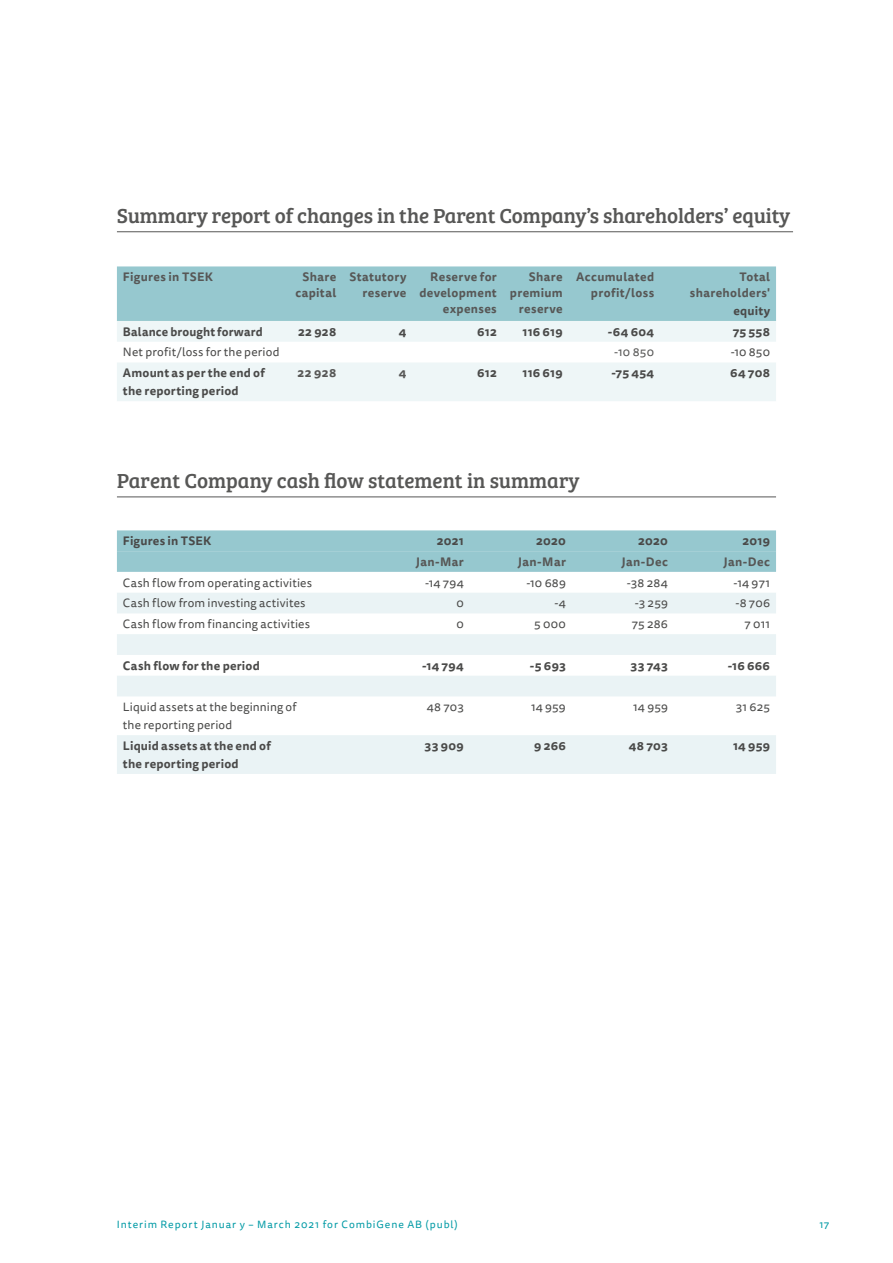
<style>
.page{position:relative;width:893px;height:1263px;background:#fff}
.page>*{position:absolute;margin:0;border:0;box-sizing:border-box;transform-origin:0 0}
.t1{font:21px "Bree Serif";letter-spacing:-.01em;color:#575756}
.t2{font:12px/18px "Tisa Sans Pro";letter-spacing:.015em;color:#4a4a49}
.t3{font:700 12px/18px "Tisa Sans Pro";letter-spacing:.02em;color:#4a4a49}
.t4{font:700 12px/15.8px "Tisa Sans Pro";letter-spacing:.03em;color:#575756;text-align:right}
.t5{font:12px "Tisa Sans Pro";color:#575756}
.t6{font:10.5px "Tisa Sans Pro";letter-spacing:.085em;color:#009aa5}
</style>
<div class="page">
<hr style="left:117px;top:231px;width:676px;height:1px;background:#575756">
<hr style="left:117px;top:497px;width:659px;height:1px;background:#575756">
<div style="left:117px;top:266px;width:659px;height:55px;background:#96c8cf"></div>
<svg style="left:117px;top:321px;width:659px;height:80px;fill:#eef6f7"></svg>
<svg style="left:117px;top:530px;width:659px;height:42px"></svg>
<svg style="left:117px;top:593px;width:659px;height:181px;fill:#eaf3f5"></svg>
<h1 class="t1" style="left:117px;top:200px;width:675px">Summary report of changes in the Parent Company’s shareholders’ equity</h1>
<p class="t4" style="left:123px;top:269px;width:92px">Figures in TSEK</p>
<p class="t4" style="left:295px;top:269px;width:42px;text-align:center">Share capital</p>
<p class="t4" style="left:350px;top:269px;width:58px">Statutory reserve</p>
<p class="t4" style="left:419px;top:269px;width:79px">Reserve for development expenses</p>
<p class="t4" style="left:510px;top:269px;width:54px">Share premium reserve</p>
<p class="t4" style="left:576px;top:269px;width:79px">Accumulated profit/loss</p>
<p class="t4" style="left:690px;top:269px;width:82px">Total shareholders'</p>
<p class="t3" style="left:733px;top:302px;width:38px">equity</p>
<p class="t3" style="left:123px;top:322px;width:141px">Balance brought forward</p>
<p class="t3" style="left:298px;top:322px;width:40px">22 928</p>
<p class="t3" style="left:399px;top:322px;width:9px">4</p>
<p class="t3" style="left:477px;top:322px;width:21px">612</p>
<p class="t3" style="left:523px;top:322px;width:42px">116 619</p>
<p class="t3" style="left:608px;top:322px;width:48px">-64 604</p>
<p class="t3" style="left:733px;top:322px;width:39px">75 558</p>
<p class="t2" style="left:123px;top:344px;width:158px">Net profit/loss for the period</p>
<p class="t5" style="left:614px;top:344px;width:42px">-10 850</p>
<p class="t2" style="left:731px;top:344px;width:41px">-10 850</p>
<p class="t3" style="left:123px;top:364px;width:143px">Amount as per the end of the reporting period</p>
<p class="t4" style="left:297px;top:365px;width:40px">22 928</p>
<p class="t4" style="left:399px;top:365px;width:9px">4</p>
<p class="t3" style="left:477px;top:364px;width:21px">612</p>
<p class="t3" style="left:523px;top:364px;width:42px">116 619</p>
<p class="t3" style="left:612px;top:364px;width:44px">-75 454</p>
<p class="t3" style="left:730px;top:364px;width:41px">64 708</p>
<h1 class="t1" style="left:117px;top:465px;width:464px">Parent Company cash flow statement in summary</h1>
<p class="t3" style="left:123px;top:532px;width:90px">Figures in TSEK</p>
<p class="t3" style="left:437px;top:532px;width:29px">2021</p>
<p class="t3" style="left:536px;top:532px;width:31px">2020</p>
<p class="t3" style="left:638px;top:532px;width:31px">2020</p>
<p class="t3" style="left:742px;top:532px;width:29px">2019</p>
<p class="t4" style="left:416px;top:554px;width:49px">Jan-Mar</p>
<p class="t4" style="left:518px;top:554px;width:49px">Jan-Mar</p>
<p class="t4" style="left:622px;top:554px;width:48px">Jan-Dec</p>
<p class="t4" style="left:724px;top:554px;width:48px">Jan-Dec</p>
<p class="t2" style="left:123px;top:574px;width:191px">Cash flow from operating activities</p>
<p class="t2" style="left:425px;top:574px;width:40px">-14 794</p>
<p class="t2" style="left:526px;top:574px;width:41px">-10 689</p>
<p class="t2" style="left:627px;top:574px;width:43px">-38 284</p>
<p class="t2" style="left:734px;top:574px;width:38px">-14 971</p>
<p class="t2" style="left:123px;top:594px;width:184px">Cash flow from investing activites</p>
<p class="t2" style="left:456px;top:594px;width:9px">0</p>
<p class="t2" style="left:554px;top:594px;width:13px">-4</p>
<p class="t2" style="left:635px;top:594px;width:35px">-3 259</p>
<p class="t2" style="left:735px;top:594px;width:36px">-8 706</p>
<p class="t2" style="left:123px;top:615px;width:189px">Cash flow from financing activities</p>
<p class="t2" style="left:456px;top:615px;width:9px">0</p>
<p class="t2" style="left:534px;top:615px;width:33px">5 000</p>
<p class="t2" style="left:632px;top:615px;width:38px">75 286</p>
<p class="t2" style="left:744px;top:615px;width:27px">7 011</p>
<p class="t3" style="left:123px;top:656px;width:138px">Cash flow for the period</p>
<p class="t3" style="left:422px;top:656px;width:43px">-14 794</p>
<p class="t3" style="left:530px;top:656px;width:38px">-5 693</p>
<p class="t3" style="left:630px;top:656px;width:39px">33 743</p>
<p class="t3" style="left:728px;top:656px;width:44px">-16 666</p>
<p class="t2" style="left:123px;top:698px;width:175px">Liquid assets at the beginning of the reporting period</p>
<p class="t2" style="left:427px;top:698px;width:39px">48 703</p>
<p class="t2" style="left:531px;top:698px;width:36px">14 959</p>
<p class="t2" style="left:633px;top:698px;width:36px">14 959</p>
<p class="t2" style="left:736px;top:698px;width:36px">31 625</p>
<p class="t3" style="left:123px;top:737px;width:149px">Liquid assets at the end of the reporting period</p>
<p class="t3" style="left:425px;top:737px;width:41px">33 909</p>
<p class="t3" style="left:534px;top:737px;width:33px">9 266</p>
<p class="t3" style="left:629px;top:737px;width:41px">48 703</p>
<p class="t3" style="left:733px;top:737px;width:38px">14 959</p>
<p class="t6" style="left:117px;top:1217px;width:342px">Interim Report Januar y – March 2021 for CombiGene AB (publ)</p>
<p class="t6" style="left:819px;top:1217px;width:11px">17</p>
</div>
